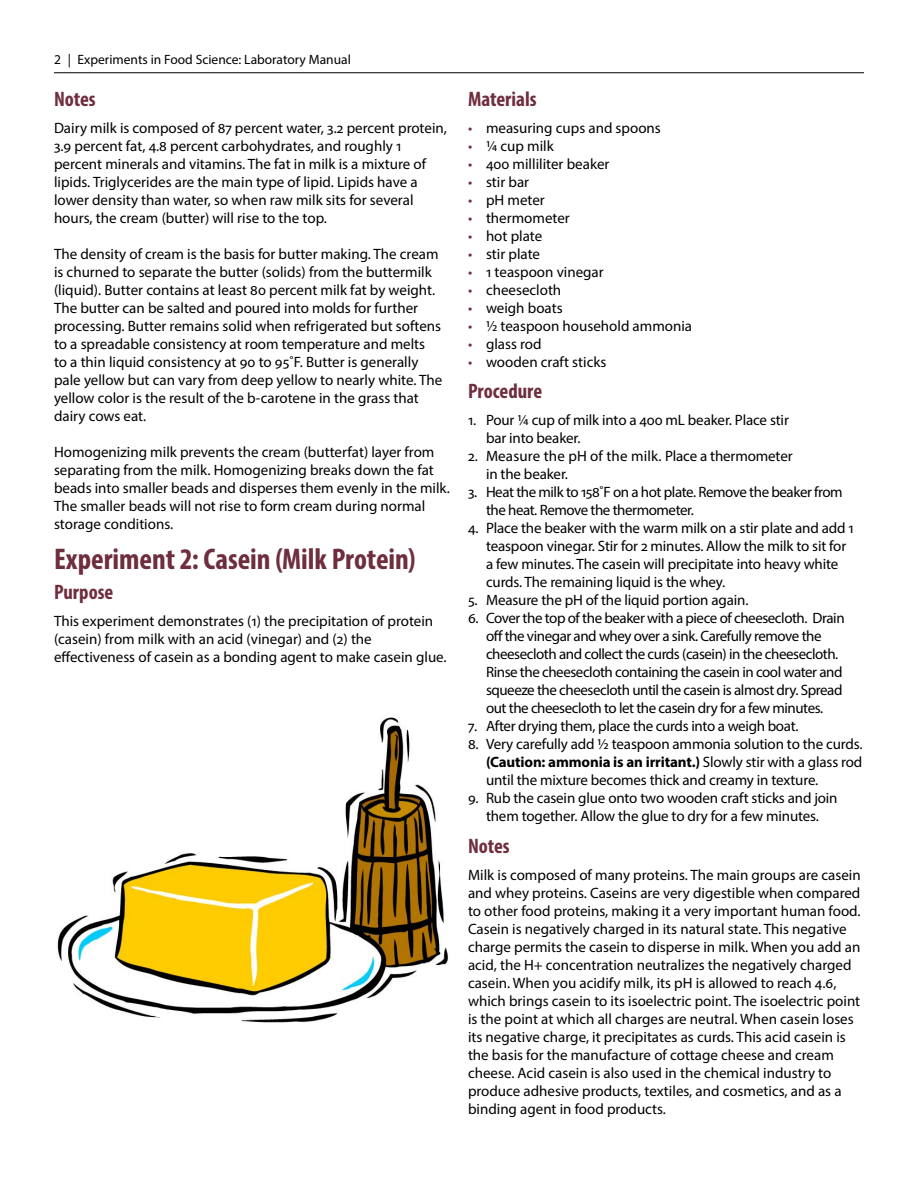
<style>
.page{position:relative;width:918px;height:1188px;background:#fff}
.page>*{position:absolute;margin:0;border:0;box-sizing:border-box;transform-origin:0 0}
.t1{font:700 condensed 30px "Myriad Pro";color:#6e2e3e}
.t2{font:700 condensed 21px "Myriad Pro";color:#6e2e3e}
.Body_Text{font:15px/18px "Myriad Pro";color:#000}
.Body_Text-2{font:15px/18px "Myriad Pro";letter-spacing:-.03em;color:#000}
.Body_Text-3{font:15px "Myriad Pro";letter-spacing:-.02em;color:#000}
.t3{font:13.5px "Myriad Pro";color:#000}
.s1{color:#6e2e3e}
.s2{font-weight:700}
</style>
<div class="page">
<img style="left:57px;top:718px;width:391px;height:305px">
<hr style="left:54px;top:72px;width:810px;height:1px;background:#000">
<p class="t3" style="left:54px;top:51px;width:298px">2 | Experiments in Food Science: Laboratory Manual</p>
<h3 class="t2" style="left:54px;top:86px;width:43px">Notes</h3>
<p class="Body_Text" style="left:54px;top:118px;width:394px">Dairy milk is composed of 87 percent water, 3.2 percent protein, 3.9 percent fat, 4.8 percent carbohydrates, and roughly 1 percent minerals and vitamins. The fat in milk is a mixture of lipids. Triglycerides are the main type of lipid. Lipids have a lower density than water, so when raw milk sits for several hours, the cream (butter) will rise to the top.</p>
<p class="Body_Text" style="left:54px;top:244px;width:390px">The density of cream is the basis for butter making. The cream is churned to separate the butter (solids) from the buttermilk (liquid). Butter contains at least 80 percent milk fat by weight.<br>The butter can be salted and poured into molds for further processing. Butter remains solid when refrigerated but softens to a spreadable consistency at room temperature and melts<br>to a thin liquid consistency at 90 to 95˚F. Butter is generally pale yellow but can vary from deep yellow to nearly white. The yellow color is the result of the b-carotene in the grass that dairy cows eat.</p>
<p class="Body_Text" style="left:54px;top:442px;width:397px">Homogenizing milk prevents the cream (butterfat) layer from separating from the milk. Homogenizing breaks down the fat beads into smaller beads and disperses them evenly in the milk.<br>The smaller beads will not rise to form cream during normal storage conditions.</p>
<h2 class="t1" style="left:54px;top:541px;width:363px">Experiment 2: Casein (Milk Protein)</h2>
<h3 class="t2" style="left:54px;top:579px;width:61px">Purpose</h3>
<p class="Body_Text" style="left:54px;top:612px;width:394px">This experiment demonstrates (1) the precipitation of protein (casein) from milk with an acid (vinegar) and (2) the effectiveness of casein as a bonding agent to make casein glue.</p>
<h3 class="t2" style="left:468px;top:86px;width:70px">Materials</h3>
<p class="Body_Text" style="left:468px;top:118px;width:194px"><span class="s1">•</span> measuring cups and spoons</p>
<p class="Body_Text" style="left:468px;top:136px;width:87px"><span class="s1">•</span> 1/4 cup milk</p>
<p class="Body_Text" style="left:468px;top:154px;width:143px"><span class="s1">•</span> 400 milliliter beaker</p>
<p class="Body_Text" style="left:468px;top:172px;width:63px"><span class="s1">•</span> stir bar</p>
<p class="Body_Text" style="left:468px;top:190px;width:78px"><span class="s1">•</span> pH meter</p>
<p class="Body_Text" style="left:468px;top:208px;width:103px"><span class="s1">•</span> thermometer</p>
<p class="Body_Text" style="left:468px;top:226px;width:76px"><span class="s1">•</span> hot plate</p>
<p class="Body_Text" style="left:468px;top:244px;width:74px"><span class="s1">•</span> stir plate</p>
<p class="Body_Text" style="left:468px;top:262px;width:137px"><span class="s1">•</span> 1 teaspoon vinegar</p>
<p class="Body_Text" style="left:468px;top:280px;width:95px"><span class="s1">•</span> cheesecloth</p>
<p class="Body_Text" style="left:468px;top:298px;width:96px"><span class="s1">•</span> weigh boats</p>
<p class="Body_Text" style="left:468px;top:316px;width:226px"><span class="s1">•</span> 1/2 teaspoon household ammonia</p>
<p class="Body_Text" style="left:468px;top:334px;width:75px"><span class="s1">•</span> glass rod</p>
<p class="Body_Text" style="left:468px;top:352px;width:140px"><span class="s1">•</span> wooden craft sticks</p>
<h3 class="t2" style="left:468px;top:378px;width:76px">Procedure</h3>
<p class="Body_Text" style="left:486px;top:411px;width:304px;text-indent:-18px">1. Pour 1/4 cup of milk into a 400 mL beaker. Place stir bar into beaker.</p>
<p class="Body_Text" style="left:486px;top:447px;width:308px;text-indent:-18px">2. Measure the pH of the milk. Place a thermometer in the beaker.</p>
<p class="Body_Text-2" style="left:486px;top:483px;width:358px;text-indent:-18px">3. Heat the milk to 158˚F on a hot plate. Remove the beaker from the heat. Remove the thermometer.</p>
<p class="Body_Text" style="left:486px;top:519px;width:369px;text-indent:-18px">4. Place the beaker with the warm milk on a stir plate and add 1 teaspoon vinegar. Stir for 2 minutes. Allow the milk to sit for a few minutes. The casein will precipitate into heavy white curds. The remaining liquid is the whey.</p>
<p class="Body_Text" style="left:468px;top:591px;width:282px">5. Measure the pH of the liquid portion again.</p>
<p class="Body_Text-2" style="left:486px;top:609px;width:360px;text-indent:-18px">6. Cover the top of the beaker with a piece of cheesecloth. Drain off the vinegar and whey over a sink. Carefully remove the cheesecloth and collect the curds (casein) in the cheesecloth.<br>Rinse the cheesecloth containing the casein in cool water and squeeze the cheesecloth until the casein is almost dry. Spread out the cheesecloth to let the casein dry for a few minutes.</p>
<p class="Body_Text-3" style="left:468px;top:717px;width:332px">7. After drying them, place the curds into a weigh boat.</p>
<p class="Body_Text" style="left:486px;top:735px;width:378px;text-align:justify;text-indent:-18px">8. Very carefully add 1/2 teaspoon ammonia solution to the curds. <span class="s2">(Caution: ammonia is an irritant.)</span> Slowly stir with a glass rod until the mixture becomes thick and creamy in texture.</p>
<p class="Body_Text" style="left:468px;top:789px;width:371px;text-align:center">9. Rub the casein glue onto two wooden craft sticks and join them together. Allow the glue to dry for a few minutes.</p>
<h3 class="t2" style="left:468px;top:833px;width:43px">Notes</h3>
<p class="Body_Text" style="left:468px;top:865px;width:394px">Milk is composed of many proteins. The main groups are casein and whey proteins. Caseins are very digestible when compared to other food proteins, making it a very important human food.<br>Casein is negatively charged in its natural state. This negative charge permits the casein to disperse in milk. When you add an acid, the H+ concentration neutralizes the negatively charged casein. When you acidify milk, its pH is allowed to reach 4.6, which brings casein to its isoelectric point. The isoelectric point is the point at which all charges are neutral. When casein loses its negative charge, it precipitates as curds. This acid casein is the basis for the manufacture of cottage cheese and cream cheese. Acid casein is also used in the chemical industry to produce adhesive products, textiles, and cosmetics, and as a binding agent in food products.</p>
</div>
